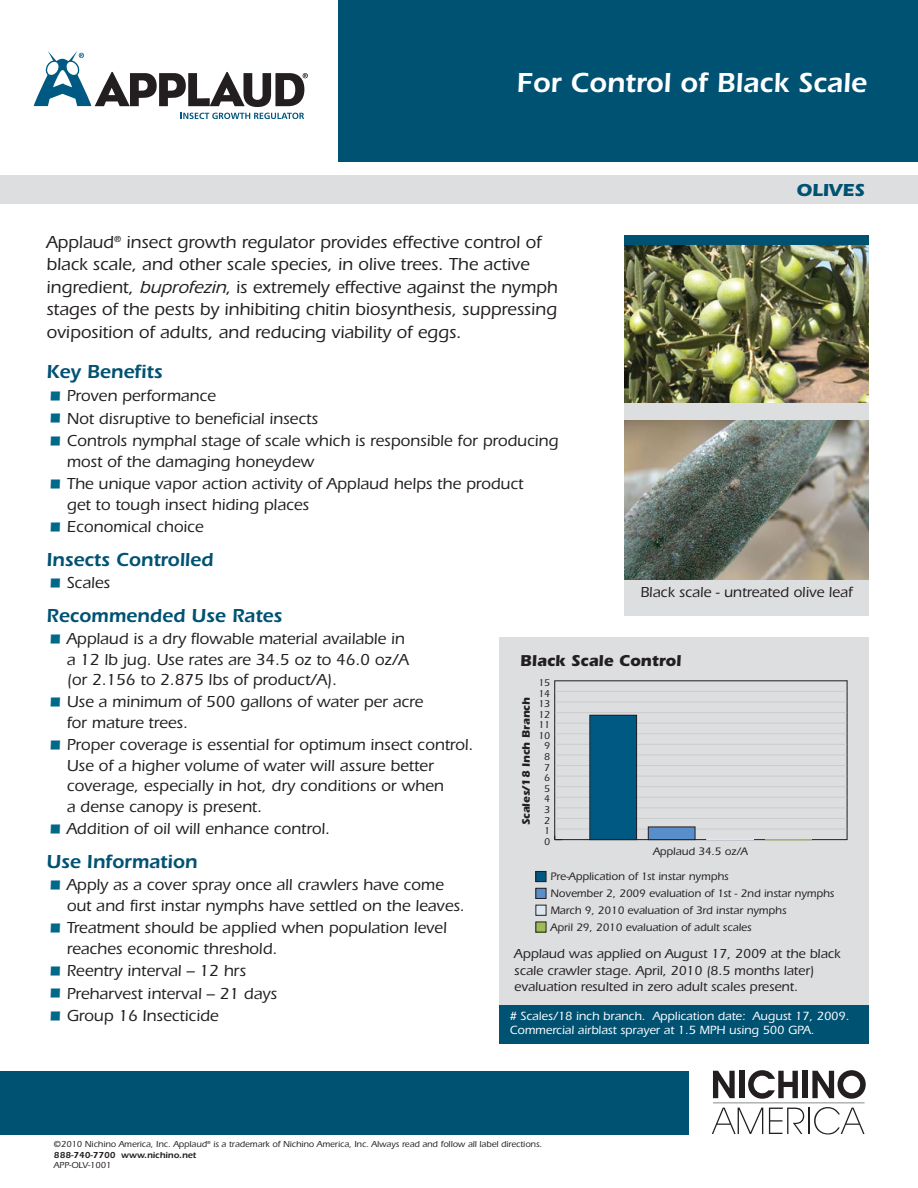
<style>
.page{position:relative;width:918px;height:1188px;background:#fff}
.page>*{position:absolute;margin:0;border:0;box-sizing:border-box;transform-origin:0 0}
.t1{font:600 28.5px "Itc Eras";color:#fff}
.t2{font:600 19.5px "Itc Eras";color:#005273}
.t3{font:500 18px/22.5px "Itc Eras";color:#231f20}
.t4{font:700 18px "Itc Eras";color:#005273}
.t5{font:500 16.5px/20.4px "Itc Eras";color:#231f20}
.t6{font:700 16.35px "Itc Eras";color:#231f20}
.t7{font:500 15px "Itc Eras";color:#231f20}
.t8{font:500 13.5px/16.2px "Itc Eras";color:#231f20}
.t9{font:500 12.3px/14.9px "Itc Eras";color:#fff}
.t10{font:500 11.25px/16.8px "Itc Eras";color:#231f20}
.t11{font:700 11.25px "Itc Eras";color:#231f20}
.t12{font:500 10.2px "Itc Eras";letter-spacing:-.025em;color:#231f20}
.t13{font:500 9px/10.8px "Itc Eras";color:#231f20}
.s1{font-style:italic}
.s2{font-size:30px;color:#00698a}
.s3{font-weight:600}
</style>
<div class="page">
<div style="left:500px;top:637px;width:369px;height:393px;background:#dddee0"></div>
<div style="left:500px;top:1006px;width:369px;height:38px;background:#005273"></div>
<div style="left:624px;top:242px;width:245px;height:374px;background:#dddee0"></div>
<svg style="left:181px;top:113px;width:123px;height:6px"></svg>
<svg style="left:34px;top:51px;width:274px;height:56px"></svg>
<div style="left:0;top:176px;width:918px;height:28px;background:#dddee0"></div>
<div style="left:339px;top:0;width:579px;height:162px;background:#005273"></div>
<img style="left:624px;top:244px;width:244px;height:158px">
<img style="left:624px;top:421px;width:244px;height:158px">
<div style="left:624px;top:235px;width:245px;height:9px;background:#005273"></div>
<hr style="left:555px;top:839px;width:292px;height:1px;background:#231f20">
<hr style="left:847px;top:680px;width:1px;height:160px;background:#231f20">
<hr style="left:554px;top:681px;width:1px;height:159px;background:#231f20">
<hr style="left:555px;top:829px;width:292px;height:1px;background:#cbccce">
<hr style="left:555px;top:818px;width:292px;height:1px;background:#cbccce">
<hr style="left:555px;top:807px;width:292px;height:1px;background:#cbccce">
<hr style="left:555px;top:797px;width:292px;height:1px;background:#cbccce">
<hr style="left:555px;top:786px;width:292px;height:1px;background:#cbccce">
<hr style="left:555px;top:776px;width:292px;height:1px;background:#cbccce">
<hr style="left:555px;top:765px;width:292px;height:1px;background:#cbccce">
<hr style="left:555px;top:754px;width:292px;height:1px;background:#cbccce">
<hr style="left:555px;top:744px;width:292px;height:1px;background:#cbccce">
<hr style="left:555px;top:733px;width:292px;height:1px;background:#cbccce">
<hr style="left:555px;top:723px;width:292px;height:1px;background:#cbccce">
<hr style="left:555px;top:712px;width:292px;height:1px;background:#cbccce">
<hr style="left:555px;top:701px;width:292px;height:2px;background:#cbccce">
<hr style="left:555px;top:691px;width:292px;height:1px;background:#cbccce">
<hr style="left:554px;top:680px;width:293px;height:1px;background:#231f20">
<hr style="left:765px;top:839px;width:47px;height:1px;background:#9dbc58">
<div style="left:707px;top:839px;width:47px;height:1px;border:1px solid #dce7f3"></div>
<div style="left:648px;top:827px;width:47px;height:13px;background:#588eca"></div>
<div style="left:648px;top:827px;width:47px;height:13px;border:1px solid #231f20"></div>
<div style="left:590px;top:715px;width:47px;height:125px;background:#005983"></div>
<div style="left:590px;top:715px;width:47px;height:125px;border:1px solid #231f20"></div>
<div style="left:536px;top:871px;width:10px;height:11px;background:#005983"></div>
<div style="left:536px;top:871px;width:10px;height:11px;border:1px solid #231f20"></div>
<div style="left:536px;top:888px;width:10px;height:10px;background:#588eca"></div>
<div style="left:536px;top:888px;width:10px;height:11px;border:1px solid #231f20"></div>
<div style="left:536px;top:905px;width:10px;height:10px;background:#dce7f3"></div>
<div style="left:536px;top:905px;width:10px;height:11px;border:1px solid #231f20"></div>
<div style="left:536px;top:922px;width:10px;height:10px;background:#9dbc58"></div>
<div style="left:0;top:1071px;width:688px;height:64px;background:#005273"></div>
<svg style="left:713px;top:1071px;width:22px;height:27px"></svg>
<div style="left:739px;top:1071px;width:6px;height:27px;background:#231f20"></div>
<div style="left:802px;top:1071px;width:6px;height:27px;background:#231f20"></div>
<svg style="left:748px;top:1070px;width:50px;height:29px"></svg>
<svg style="left:812px;top:1070px;width:54px;height:29px"></svg>
<svg style="left:712px;top:1108px;width:51px;height:26px"></svg>
<svg style="left:769px;top:1107px;width:96px;height:28px"></svg>
<hr style="left:713px;top:1102px;width:152px;height:1px;background:#8a8c8f">
<h1 class="t1" style="left:517px;top:73px;width:352px">For Control of Black Scale</h1>
<p class="t3" style="left:46px;top:232px;width:513px">Applaud<sup>®</sup> insect growth regulator provides effective control of black scale, and other scale species, in olive trees. The active ingredient, <span class="s1">buprofezin</span>, is extremely effective against the nymph stages of the pests by inhibiting chitin biosynthesis, suppressing oviposition of adults, and reducing viability of eggs.</p>
<p class="t4" style="left:796px;top:184px;width:70px">OLIVES</p>
<p class="t2" style="left:46px;top:365px;width:117px">Key Benefits</p>
<p class="t5" style="left:46px;top:387px;width:171px"><span class="s2">•</span> Proven performance</p>
<p class="t5" style="left:46px;top:410px;width:273px"><span class="s2">•</span> Not disruptive to beneficial insects</p>
<p class="t5" style="left:67px;top:432px;width:493px;text-indent:-20px"><span class="s2">•</span> Controls nymphal stage of scale which is responsible for producing most of the damaging honeydew</p>
<p class="t5" style="left:67px;top:475px;width:458px;text-indent:-20px"><span class="s2">•</span> The unique vapor action activity of Applaud helps the product get to tough insect hiding places</p>
<p class="t5" style="left:46px;top:518px;width:159px"><span class="s2">•</span> Economical choice</p>
<p class="t2" style="left:46px;top:553px;width:169px">Insects Controlled</p>
<p class="t5" style="left:46px;top:574px;width:65px"><span class="s2">•</span> Scales</p>
<p class="t2" style="left:46px;top:609px;width:237px">Recommended Use Rates</p>
<p class="t5" style="left:67px;top:630px;width:343px;text-indent:-20px"><span class="s2">•</span> Applaud is a dry flowable material available in a 12 lb jug. Use rates are 34.5 oz to 46.0 oz/A (or 2.156 to 2.875 lbs of product/A).</p>
<p class="t5" style="left:67px;top:694px;width:358px;text-indent:-20px"><span class="s2">•</span> Use a minimum of 500 gallons of water per acre for mature trees.</p>
<p class="t5" style="left:67px;top:737px;width:408px;text-indent:-20px"><span class="s2">•</span> Proper coverage is essential for optimum insect control.<br>Use of a higher volume of water will assure better coverage, especially in hot, dry conditions or when<br>a dense canopy is present.</p>
<p class="t5" style="left:46px;top:820px;width:285px"><span class="s2">•</span> Addition of oil will enhance control.</p>
<p class="t2" style="left:46px;top:855px;width:152px">Use Information</p>
<p class="t5" style="left:67px;top:876px;width:400px;text-indent:-20px"><span class="s2">•</span> Apply as a cover spray once all crawlers have come out and first instar nymphs have settled on the leaves.</p>
<p class="t5" style="left:67px;top:919px;width:382px;text-indent:-20px"><span class="s2">•</span> Treatment should be applied when population level reaches economic threshold.</p>
<p class="t5" style="left:46px;top:962px;width:201px"><span class="s2">•</span> Reentry interval – 12 hrs</p>
<p class="t5" style="left:46px;top:985px;width:232px"><span class="s2">•</span> Preharvest interval – 21 days</p>
<p class="t5" style="left:46px;top:1007px;width:174px"><span class="s2">•</span> Group 16 Insecticide</p>
<p class="t7" style="left:640px;top:587px;width:214px">Black scale - untreated olive leaf</p>
<p class="t6" style="left:520px;top:655px;width:162px">Black Scale Control</p>
<p class="t12" style="left:538px;top:679px;width:13px">15</p>
<p class="t12" style="left:538px;top:690px;width:13px">14</p>
<p class="t11" style="left:522px;top:825px;width:130px;rotate:-90deg">Scales/18 Inch Branch</p>
<p class="t12" style="left:538px;top:700px;width:13px">13</p>
<p class="t12" style="left:538px;top:711px;width:13px">12</p>
<p class="t12" style="left:538px;top:722px;width:13px">11</p>
<p class="t12" style="left:538px;top:732px;width:13px">10</p>
<p class="t12" style="left:544px;top:743px;width:7px">9</p>
<p class="t12" style="left:544px;top:753px;width:7px">8</p>
<p class="t12" style="left:544px;top:764px;width:7px">7</p>
<p class="t12" style="left:544px;top:774px;width:7px">6</p>
<p class="t12" style="left:544px;top:785px;width:7px">5</p>
<p class="t12" style="left:544px;top:796px;width:7px">4</p>
<p class="t12" style="left:544px;top:806px;width:7px">3</p>
<p class="t12" style="left:544px;top:817px;width:7px">2</p>
<p class="t12" style="left:544px;top:827px;width:7px">1</p>
<p class="t12" style="left:544px;top:838px;width:7px">0</p>
<p class="t10" style="left:653px;top:844px;width:96px">Applaud 34.5 oz/A</p>
<p class="t10" style="left:550px;top:869px;width:285px">Pre-Application of 1st instar nymphs<br>November 2, 2009 evaluation of 1st - 2nd instar nymphs March 9, 2010 evaluation of 3rd instar nymphs<br>April 29, 2010 evaluation of adult scales</p>
<p class="t8" style="left:514px;top:947px;width:328px">Applaud was applied on August 17, 2009 at the black scale crawler stage. April, 2010 (8.5 months later) evaluation resulted in zero adult scales present.</p>
<p class="t9" style="left:510px;top:1009px;width:341px"># Scales/18 inch branch. Application date: August 17, 2009.<br>Commercial airblast sprayer at 1.5 MPH using 500 GPA.</p>
<p class="t13" style="left:54px;top:1139px;width:490px">©2010 Nichino America, Inc. Applaud<sup>®</sup> is a trademark of Nichino America, Inc. Always read and follow all label directions.<br><span class="s3">888-740-7700 www.nichino.net</span></p>
<p class="t13" style="left:54px;top:1161px;width:59px">APP-OLV-1001</p>
</div>
